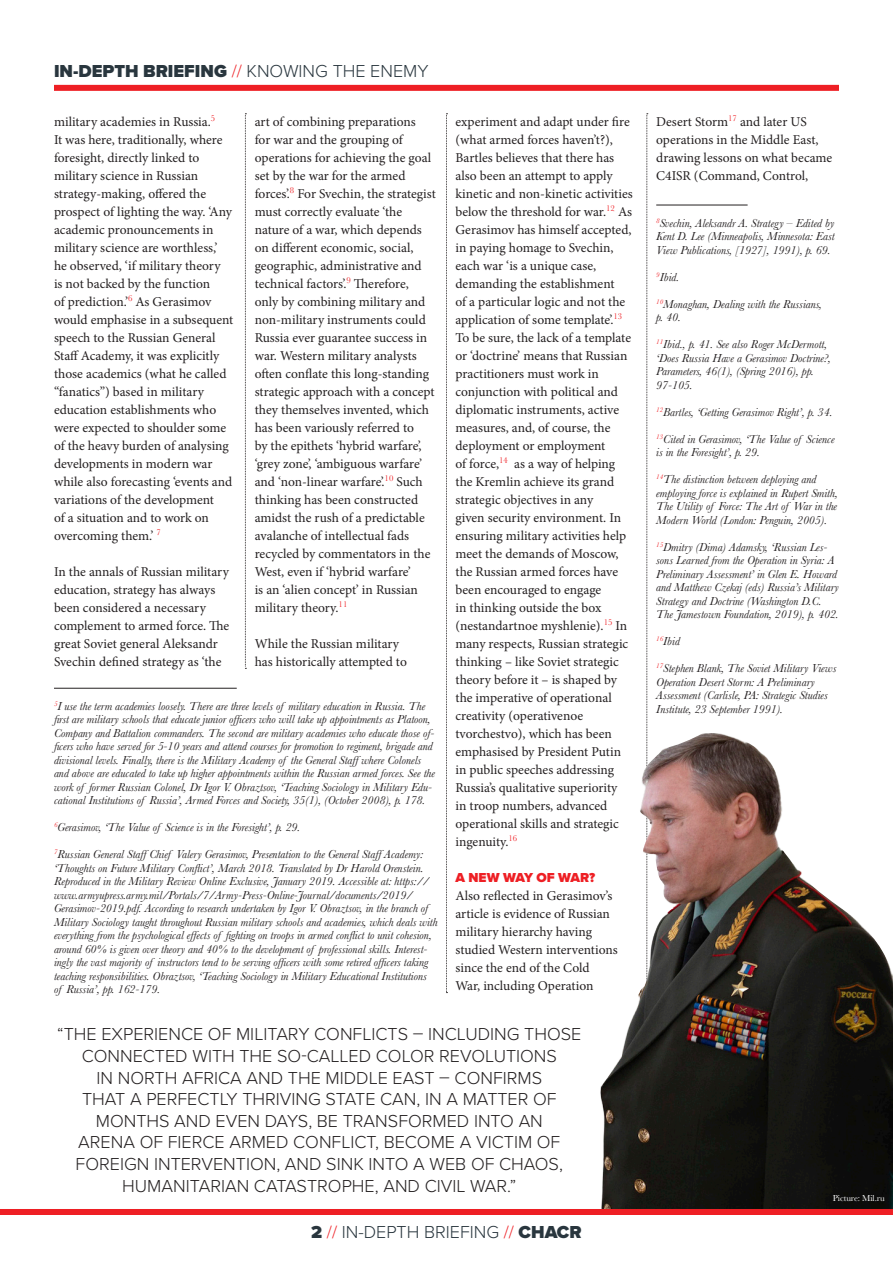
<style>
.page{position:relative;width:893px;height:1263px;background:#fff}
.page>*{position:absolute;margin:0;border:0;box-sizing:border-box;transform-origin:0 0}
.t1{font:300 18px/21.6px "Proxima Nova";color:#231f20;text-align:center}
.t2{font:900 18px "Proxima Nova";color:#29363e}
.t3{font:300 18px "Proxima Nova";color:#29363e}
.t4{font:13.5px/18px "Minion Pro";color:#231f20}
.t5{font:900 13.5px "Proxima Nova";color:#ee1f24}
.t6{font:italic 12px/13.5px "Baskerville";color:#231f20}
.t7{font:9px "Baskerville";letter-spacing:-.01em;color:#fff}
.s1{font-weight:300;color:#ee1f24}
.s2{font-weight:300}
.s3{font-weight:900}
.s4{color:#ee1f24}
</style>
<div class="page">
<div style="left:54px;top:85px;width:785px;height:6px;background:#ee1f24"></div>
<div style="left:0;top:1209px;width:893px;height:6px;background:#ee1f24"></div>
<svg style="left:245px;top:113px;width:1px;height:556px"></svg>
<svg style="left:646px;top:113px;width:2px;height:620px"></svg>
<svg style="left:446px;top:113px;width:1px;height:880px"></svg>
<img style="left:600px;top:733px;width:293px;height:476px">
<hr style="left:54px;top:688px;width:183px;height:1px;background:#231f20">
<hr style="left:656px;top:205px;width:92px;height:1px;background:#231f20">
<p class="t2" style="left:54px;top:57px;width:376px">IN-DEPTH BRIEFING <span class="s1">//</span> <span class="s2">KNOWING THE ENEMY</span></p>
<p class="t4" style="left:54px;top:113px;width:181px">military academies in Russia.<sup>5<br></sup>It was here, traditionally, where foresight, directly linked to military science in Russian strategy-making, offered the prospect of lighting the way. ‘Any academic pronouncements in military science are worthless,’ he observed, ‘if military theory<br>is not backed by the function<br>of prediction.’<sup>6</sup> As Gerasimov would emphasise in a subsequent speech to the Russian General<br>Staff Academy, it was explicitly those academics (what he called “fanatics”) based in military education establishments who were expected to shoulder some of the heavy burden of analysing developments in modern war while also forecasting ‘events and variations of the development<br>of a situation and to work on overcoming them.’ <sup>7</sup></p>
<p class="t4" style="left:54px;top:563px;width:177px">In the annals of Russian military education, strategy has always been considered a necessary complement to armed force. The great Soviet general Aleksandr<br>Svechin defined strategy as ‘the</p>
<p class="t4" style="left:255px;top:113px;width:183px">art of combining preparations<br>for war and the grouping of operations for achieving the goal set by the war for the armed forces’.<sup>8</sup> For Svechin, the strategist must correctly evaluate ‘the nature of a war, which depends on different economic, social, geographic, administrative and technical factors’.<sup>9</sup> Therefore,<br>only by combining military and non-military instruments could<br>Russia ever guarantee success in war. Western military analysts often conflate this long-standing strategic approach with a concept they themselves invented, which has been variously referred to<br>by the epithets ‘hybrid warfare’, ‘grey zone’, ‘ambiguous warfare’ and ‘non-linear warfare’.<sup>10</sup> Such thinking has been constructed amidst the rush of a predictable avalanche of intellectual fads recycled by commentators in the<br>West, even if ‘hybrid warfare’<br>is an ‘alien concept’ in Russian military theory.<sup>11</sup></p>
<p class="t4" style="left:255px;top:635px;width:154px">While the Russian military has historically attempted to</p>
<p class="t6" style="left:54px;top:699px;width:383px"><sup>5</sup>I use the term academies loosely. There are three levels of military education in Russia. The first are military schools that educate junior officers who will take up appointments as Platoon, Company and Battalion commanders. The second are military academies who educate those of&shy;ficers who have served for 5-10 years and attend courses for promotion to regiment, brigade and divisional levels. Finally, there is the Military Academy of the General Staffwhere Colonels and above are educated to take up higher appointments within the Russian armed forces. See the work of former Russian Colonel, Dr Igor V. Obraztsov, ‘Teaching Sociology in Military Edu&shy;cational Institutions of Russia’, Armed Forces and Society, 35(1), (October 2008), p. 178.</p>
<p class="t6" style="left:54px;top:821px;width:248px"><sup>6</sup>Gerasimov, ‘The Value of Science is in the Foresight’, p. 29.</p>
<p class="t6" style="left:54px;top:848px;width:385px"><sup>7</sup>Russian General StaffChief Valery Gerasimov, Presentation to the General StaffAcademy: ‘Thoughts on Future Military Conflict’, March 2018. Translated by Dr Harold Orenstein.<br>Reproduced in the Military Review Online Exclusive, January 2019. Accessible at: https:// www.armyupress.army.mil/Portals/7/Army-Press-Online-Journal/documents/2019/ Gerasimov-2019.pdf. According to research undertaken by Igor V. Obraztsov, in the branch of Military Sociology taught throughout Russian military schools and academies, which deals with everything from the psychological effects of fighting on troops in armed conflict to unit cohesion, around 60% is given over theory and 40% to the development of professional skills. Interest&shy;ingly the vast majority of instructors tend to be serving officers with some retired officers taking teaching responsibilities. Obraztsov, ‘Teaching Sociology in Military Educational Institutions<br>of Russia’, pp. 162-179.</p>
<p class="t4" style="left:455px;top:113px;width:179px">experiment and adapt under fire (what armed forces haven’t?),<br>Bartles believes that there has also been an attempt to apply kinetic and non-kinetic activities below the threshold for war.<sup>12</sup> As<br>Gerasimov has himself accepted, in paying homage to Svechin, each war ‘is a unique case, demanding the establishment<br>of a particular logic and not the application of some template’.<sup>13<br></sup>To be sure, the lack of a template or ‘doctrine’ means that Russian practitioners must work in conjunction with political and diplomatic instruments, active measures, and, of course, the deployment or employment<br>of force,<sup>14</sup> as a way of helping the Kremlin achieve its grand strategic objectives in any<br>given security environment. In ensuring military activities help meet the demands of Moscow, the Russian armed forces have been encouraged to engage<br>in thinking outside the box (nestandartnoe myshlenie).<sup>15</sup> In many respects, Russian strategic thinking – like Soviet strategic theory before it – is shaped by the imperative of operational creativity (operativenoe tvorchestvo), which has been emphasised by President Putin in public speeches addressing<br>Russia’s qualitative superiority<br>in troop numbers, advanced operational skills and strategic ingenuity.<sup>16</sup></p>
<p class="t5" style="left:455px;top:867px;width:141px">A NEW WAY OF WAR?</p>
<p class="t4" style="left:455px;top:887px;width:164px">Also reflected in Gerasimov’s article is evidence of Russian military hierarchy having studied Western interventions since the end of the Cold<br>War, including Operation</p>
<p class="t1" style="left:57px;top:1022px;width:526px">“THE EXPERIENCE OF MILITARY CONFLICTS – INCLUDING THOSE CONNECTED WITH THE SO-CALLED COLOR REVOLUTIONS<br>IN NORTH AFRICA AND THE MIDDLE EAST – CONFIRMS<br>THAT A PERFECTLY THRIVING STATE CAN, IN A MATTER OF MONTHS AND EVEN DAYS, BE TRANSFORMED INTO AN<br>ARENA OF FIERCE ARMED CONFLICT, BECOME A VICTIM OF FOREIGN INTERVENTION, AND SINK INTO A WEB OF CHAOS, HUMANITARIAN CATASTROPHE, AND CIVIL WAR.”</p>
<p class="t3" style="left:311px;top:1218px;width:272px"><span class="s3">2</span> <span class="s4">//</span> IN-DEPTH BRIEFING <span class="s4">//</span> <span class="s3">CHACR</span></p>
<p class="t4" style="left:656px;top:113px;width:178px">Desert Storm<sup>17</sup> and later US operations in the Middle East, drawing lessons on what became<br>C4ISR (Command, Control,</p>
<p class="t6" style="left:656px;top:216px;width:180px;text-align:justify"><sup>8</sup>Svechin, Aleksandr A. Strategy – Edited by Kent D. Lee (Minneapolis, Minnesota: East View Publications, [1927], 1991), p. 69.</p>
<p class="t6" style="left:656px;top:270px;width:25px"><sup>9</sup>Ibid.</p>
<p class="t6" style="left:656px;top:297px;width:167px"><sup>10</sup>Monaghan, Dealing with the Russians, p. 40.</p>
<p class="t6" style="left:656px;top:337px;width:176px"><sup>11</sup>Ibid., p. 41. See also Roger McDermott, ‘Does Russia Have a Gerasimov Doctrine?,<br>Parameters, 46(1), (Spring 2016), pp.<br>97-105.</p>
<p class="t6" style="left:656px;top:405px;width:178px"><sup>12</sup>Bartles, ‘Getting Gerasimov Right’, p. 34.</p>
<p class="t6" style="left:656px;top:432px;width:180px"><sup>13</sup>Cited in Gerasimov, ‘The Value of Science is in the Foresight’, p. 29.</p>
<p class="t6" style="left:656px;top:472px;width:183px"><sup>14</sup>The distinction between deploying and employing force is explained in Rupert Smith, The Utility of Force: The Art of War in the Modern World (London: Penguin, 2005).</p>
<p class="t6" style="left:656px;top:540px;width:184px"><sup>15</sup>Dmitry (Dima) Adamsky, ‘Russian Les&shy;sons Learned from the Operation in Syria: A Preliminary Assessment’ in Glen E. Howard and Matthew Czekaj (eds) Russia’s Military Strategy and Doctrine (Washington D.C.<br>The Jamestown Foundation, 2019), p. 402.</p>
<p class="t6" style="left:656px;top:634px;width:25px"><sup>16</sup>Ibid</p>
<p class="t6" style="left:656px;top:661px;width:182px"><sup>17</sup>Stephen Blank, The Soviet Military Views Operation Desert Storm: A Preliminary Assessment (Carlisle, PA: Strategic Studies Institute, 23 September 1991).</p>
<p class="t7" style="left:833px;top:1192px;width:53px">Picture: Mil.ru</p>
</div>
